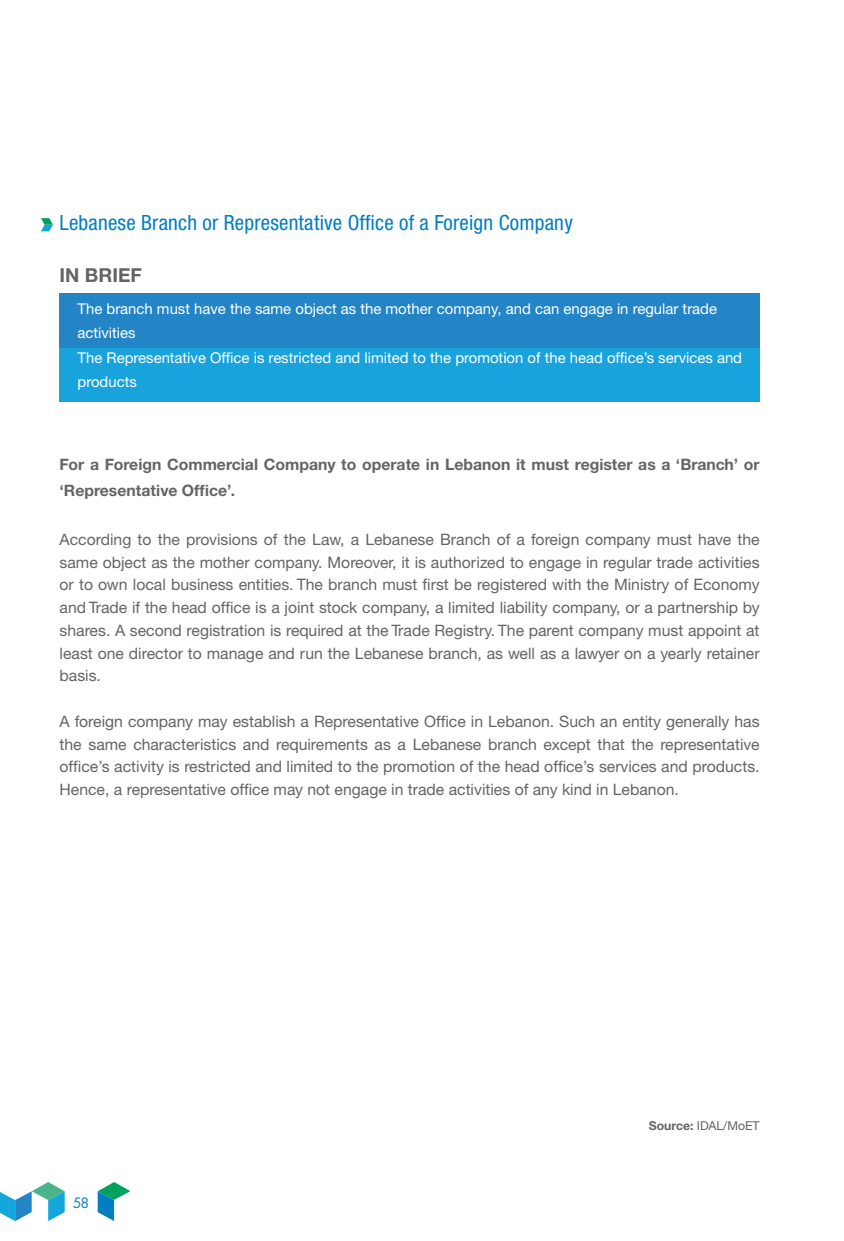
<style>
.page{position:relative;width:844px;height:1241px;background:#fff}
.page>*{position:absolute;margin:0;border:0;box-sizing:border-box;transform-origin:0 0}
.t1{font:condensed 21px "Helvetica Neue";letter-spacing:.01em;color:#007dc3}
.t2{font:700 19.25px "Helvetica Neue CE";color:#636466}
.t3{font:15.75px/22.8px "Helvetica Neue CE";color:#636466;text-align:justify}
.t4{font:700 15.75px/26.2px "Helvetica Neue CE";color:#636466}
.t5{font:14.88px/24.5px "Helvetica Neue";color:#fff}
.t6{font:14px "Futura";color:#2385c5}
.t7{font:12.25px "Helvetica Neue CE";color:#636466}
.s1{font-weight:700}
</style>
<div class="page">
<svg style="left:1px;top:1182px;width:64px;height:38px"></svg>
<svg style="left:98px;top:1182px;width:33px;height:39px"></svg>
<hr style="left:843px;top:0;width:1px;height:1240px;background:#000">
<svg style="left:41px;top:218px;width:12px;height:13px"></svg>
<div style="left:60px;top:347px;width:699px;height:55px;background:#19a3dd"></div>
<div style="left:60px;top:293px;width:699px;height:54px;background:#2385c5"></div>
<h1 class="t1" style="left:60px;top:211px;width:514px">Lebanese Branch or Representative Office of a Foreign Company</h1>
<p class="t2" style="left:60px;top:263px;width:84px">IN BRIEF</p>
<p class="t5" style="left:78px;top:296px;width:666px">The branch must have the same object as the mother company, and can engage in regular trade activities<br>The Representative Office is restricted and limited to the promotion of the head office’s services and products</p>
<p class="t4" style="left:60px;top:451px;width:701px">For a Foreign Commercial Company to operate in Lebanon it must register as a ‘Branch’ or ‘Representative Office’.</p>
<p class="t3" style="left:60px;top:528px;width:701px">According to the provisions of the Law, a Lebanese Branch of a foreign company must have the same object as the mother company. Moreover, it is authorized to engage in regular trade activities or to own local business entities. The branch must first be registered with the Ministry of Economy and Trade if the head office is a joint stock company, a limited liability company, or a partnership by shares. A second registration is required at the Trade Registry. The parent company must appoint at least one director to manage and run the Lebanese branch, as well as a lawyer on a yearly retainer basis.</p>
<p class="t3" style="left:60px;top:710px;width:701px">A foreign company may establish a Representative Office in Lebanon. Such an entity generally has the same characteristics and requirements as a Lebanese branch except that the representative office’s activity is restricted and limited to the promotion of the head office’s services and products.<br>Hence, a representative office may not engage in trade activities of any kind in Lebanon.</p>
<p class="t6" style="left:73px;top:1193px;width:18px">58</p>
<p class="t7" style="left:648px;top:1117px;width:112px"><span class="s1">Source:</span> IDAL/MoET</p>
</div>
